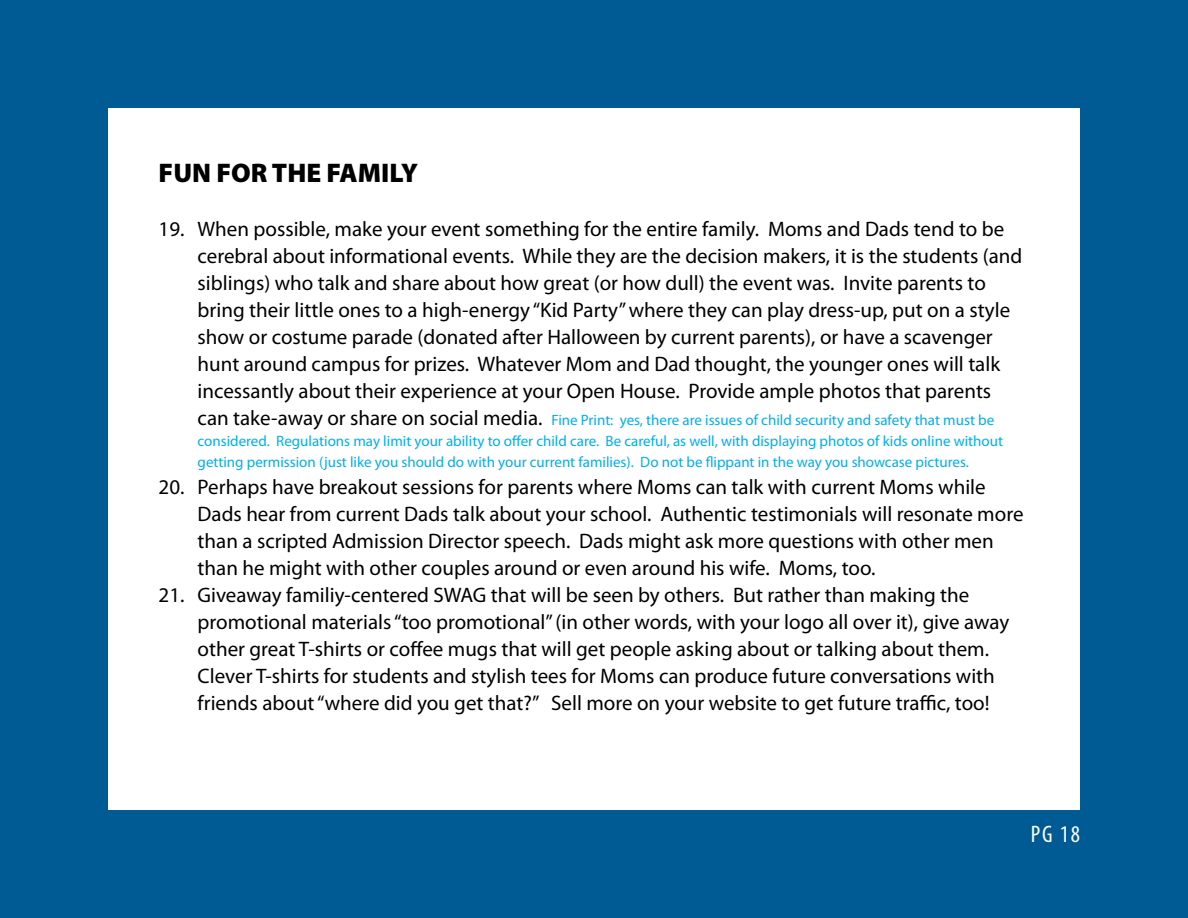
<style>
.page{position:relative;width:1188px;height:918px;background:#005b94}
.page>*{position:absolute;margin:0;border:0;box-sizing:border-box;transform-origin:0 0}
.t1{font:900 27px "Myriad Pro";color:#000}
.t2{font:condensed 24px "Myriad Pro";color:#fff}
.t3{font:21px/27px "Myriad Pro";color:#000}
.t4{font:15px/21px "Myriad Pro";color:#00aeef}
.s1{font-size:21px;color:#000}
</style>
<div class="page">
<div style="left:108px;top:108px;width:972px;height:702px;background:#fff"></div>
<p class="t1" style="left:159px;top:158px;width:261px">FUN FOR THE FAMILY</p>
<p class="t3" style="left:198px;top:215px;width:826px;text-indent:-39px">19. When possible, make your event something for the entire family. Moms and Dads tend to be cerebral about informational events. While they are the decision makers, it is the students (and siblings) who talk and share about how great (or how dull) the event was. Invite parents to bring their little ones to a high-energy “Kid Party” where they can play dress-up, put on a style show or costume parade (donated after Halloween by current parents), or have a scavenger hunt around campus for prizes. Whatever Mom and Dad thought, the younger ones will talk incessantly about their experience at your Open House. Provide ample photos that parents</p>
<p class="t4" style="left:198px;top:409px;width:807px"><span class="s1">can take-away or share on social media.</span> Fine Print: yes, there are issues of child security and safety that must be considered. Regulations may limit your ability to offer child care. Be careful, as well, with displaying photos of kids online without getting permission (just like you should do with your current families). Do not be flippant in the way you showcase pictures.</p>
<p class="t3" style="left:198px;top:473px;width:827px;text-indent:-39px">20. Perhaps have breakout sessions for parents where Moms can talk with current Moms while Dads hear from current Dads talk about your school. Authentic testimonials will resonate more than a scripted Admission Director speech. Dads might ask more questions with other men than he might with other couples around or even around his wife. Moms, too.</p>
<p class="t3" style="left:198px;top:581px;width:813px;text-indent:-39px">21. Giveaway familiy-centered SWAG that will be seen by others. But rather than making the promotional materials “too promotional” (in other words, with your logo all over it), give away other great T-shirts or coffee mugs that will get people asking about or talking about them.<br>Clever T-shirts for students and stylish tees for Moms can produce future conversations with friends about “where did you get that?” Sell more on your website to get future traffic, too!</p>
<p class="t2" style="left:1031px;top:819px;width:51px">PG 18</p>
</div>
